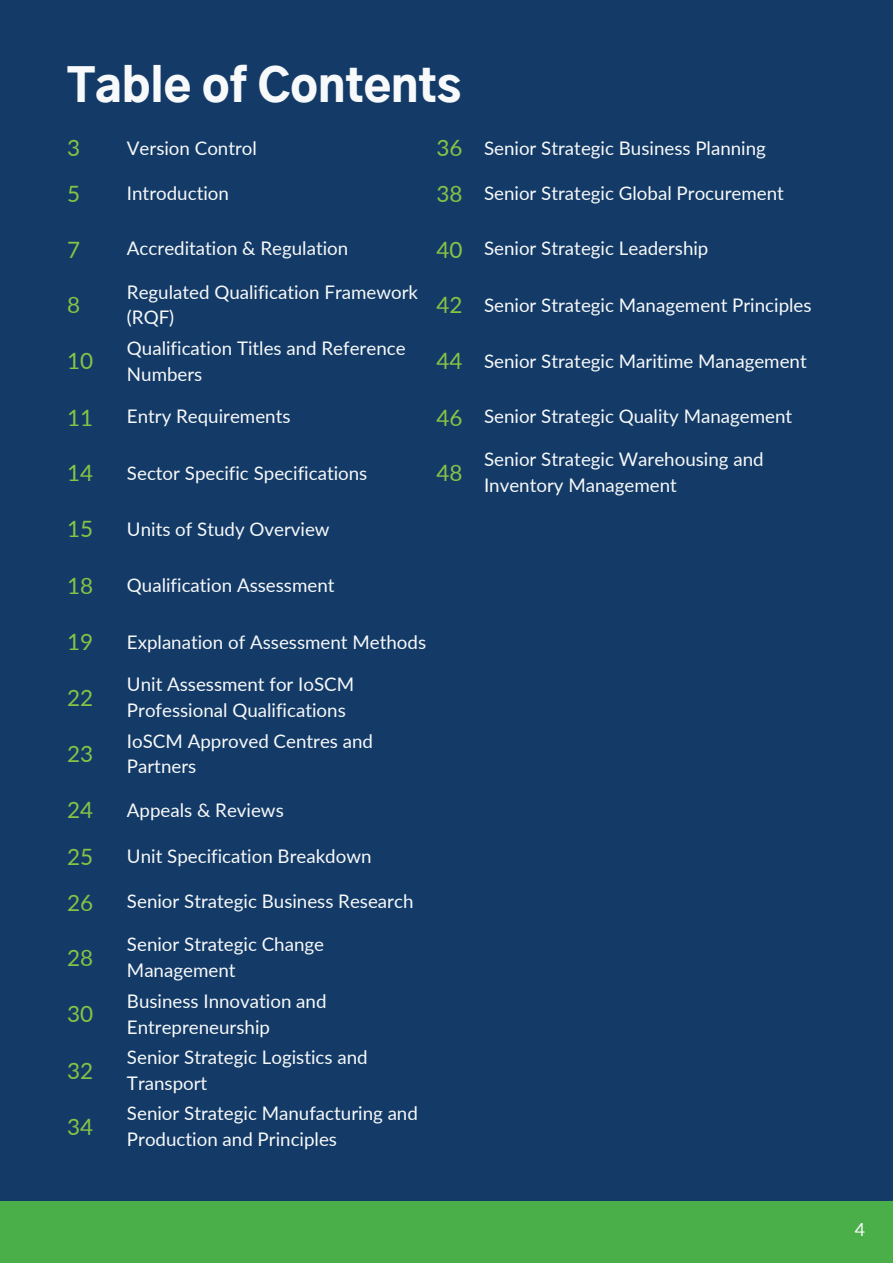
<style>
.page{position:relative;width:893px;height:1264px;background:#fff}
.page>*{position:absolute;margin:0;border:0;box-sizing:border-box;transform-origin:0 0}
.t1{font:900 45px "Gothic A1";color:#f7f9fa}
.t2{font:22.5px "Lato";color:#87c345}
.t3{font:18.75px/25.8px "Lato";color:#f7f9fa}
.t4{font:18px "Lato";color:#f7f9fa}
</style>
<div class="page">
<div style="left:0;top:0;width:892px;height:1262px;background:#143b67"></div>
<div style="left:0;top:1200px;width:892px;height:62px;background:#4aaf48"></div>
<p class="t1" style="left:67px;top:66px;width:395px">Table of Contents</p>
<p class="t2" style="left:67px;top:134px;width:15px">3</p>
<p class="t3" style="left:127px;top:135px;width:131px">Version Control</p>
<p class="t2" style="left:436px;top:134px;width:28px">36</p>
<p class="t3" style="left:484px;top:135px;width:283px">Senior Strategic Business Planning</p>
<p class="t2" style="left:67px;top:180px;width:15px">5</p>
<p class="t3" style="left:127px;top:180px;width:103px">Introduction</p>
<p class="t2" style="left:436px;top:180px;width:28px">38</p>
<p class="t3" style="left:484px;top:180px;width:301px">Senior Strategic Global Procurement</p>
<p class="t2" style="left:67px;top:235px;width:15px">7</p>
<p class="t3" style="left:127px;top:235px;width:223px">Accreditation &amp; Regulation</p>
<p class="t2" style="left:436px;top:235px;width:28px">40</p>
<p class="t3" style="left:484px;top:235px;width:226px">Senior Strategic Leadership</p>
<p class="t2" style="left:67px;top:291px;width:15px">8</p>
<p class="t3" style="left:127px;top:278px;width:293px">Regulated Qualification Framework (RQF)</p>
<p class="t2" style="left:436px;top:291px;width:28px">42</p>
<p class="t3" style="left:484px;top:292px;width:329px">Senior Strategic Management Principles</p>
<p class="t2" style="left:67px;top:347px;width:28px">10</p>
<p class="t3" style="left:127px;top:334px;width:280px">Qualification Titles and Reference<br>Numbers</p>
<p class="t2" style="left:436px;top:347px;width:28px">44</p>
<p class="t3" style="left:484px;top:348px;width:324px">Senior Strategic Maritime Management</p>
<p class="t2" style="left:67px;top:403px;width:28px">11</p>
<p class="t3" style="left:127px;top:403px;width:165px">Entry Requirements</p>
<p class="t2" style="left:436px;top:403px;width:28px">46</p>
<p class="t3" style="left:484px;top:403px;width:310px">Senior Strategic Quality Management</p>
<p class="t2" style="left:67px;top:459px;width:28px">14</p>
<p class="t3" style="left:127px;top:460px;width:242px">Sector Specific Specifications</p>
<p class="t2" style="left:436px;top:459px;width:28px">48</p>
<p class="t3" style="left:484px;top:446px;width:281px">Senior Strategic Warehousing and<br>Inventory Management</p>
<p class="t2" style="left:67px;top:515px;width:28px">15</p>
<p class="t3" style="left:127px;top:516px;width:204px">Units of Study Overview</p>
<p class="t2" style="left:67px;top:571px;width:28px">18</p>
<p class="t3" style="left:127px;top:572px;width:209px">Qualification Assessment</p>
<p class="t2" style="left:67px;top:627px;width:28px">19</p>
<p class="t3" style="left:127px;top:628px;width:301px">Explanation of Assessment Methods</p>
<p class="t2" style="left:67px;top:683px;width:28px">22</p>
<p class="t3" style="left:127px;top:671px;width:229px">Unit Assessment for IoSCM<br>Professional Qualifications</p>
<p class="t2" style="left:67px;top:740px;width:28px">23</p>
<p class="t3" style="left:127px;top:727px;width:248px">IoSCM Approved Centres and<br>Partners</p>
<p class="t2" style="left:67px;top:796px;width:28px">24</p>
<p class="t3" style="left:127px;top:797px;width:158px">Appeals &amp; Reviews</p>
<p class="t2" style="left:67px;top:842px;width:28px">25</p>
<p class="t3" style="left:127px;top:843px;width:246px">Unit Specification Breakdown</p>
<p class="t2" style="left:67px;top:888px;width:28px">26</p>
<p class="t3" style="left:127px;top:888px;width:288px">Senior Strategic Business Research</p>
<p class="t2" style="left:67px;top:943px;width:28px">28</p>
<p class="t3" style="left:127px;top:931px;width:199px">Senior Strategic Change<br>Management</p>
<p class="t2" style="left:67px;top:1000px;width:28px">30</p>
<p class="t2" style="left:67px;top:1056px;width:28px">32</p>
<p class="t2" style="left:67px;top:1112px;width:28px">34</p>
<p class="t3" style="left:127px;top:987px;width:201px">Business Innovation and<br>Entrepreneurship</p>
<p class="t3" style="left:127px;top:1043px;width:242px">Senior Strategic Logistics and<br>Transport</p>
<p class="t3" style="left:127px;top:1099px;width:292px">Senior Strategic Manufacturing and<br>Production and Principles</p>
<p class="t4" style="left:854px;top:1218px;width:12px">4</p>
</div>
